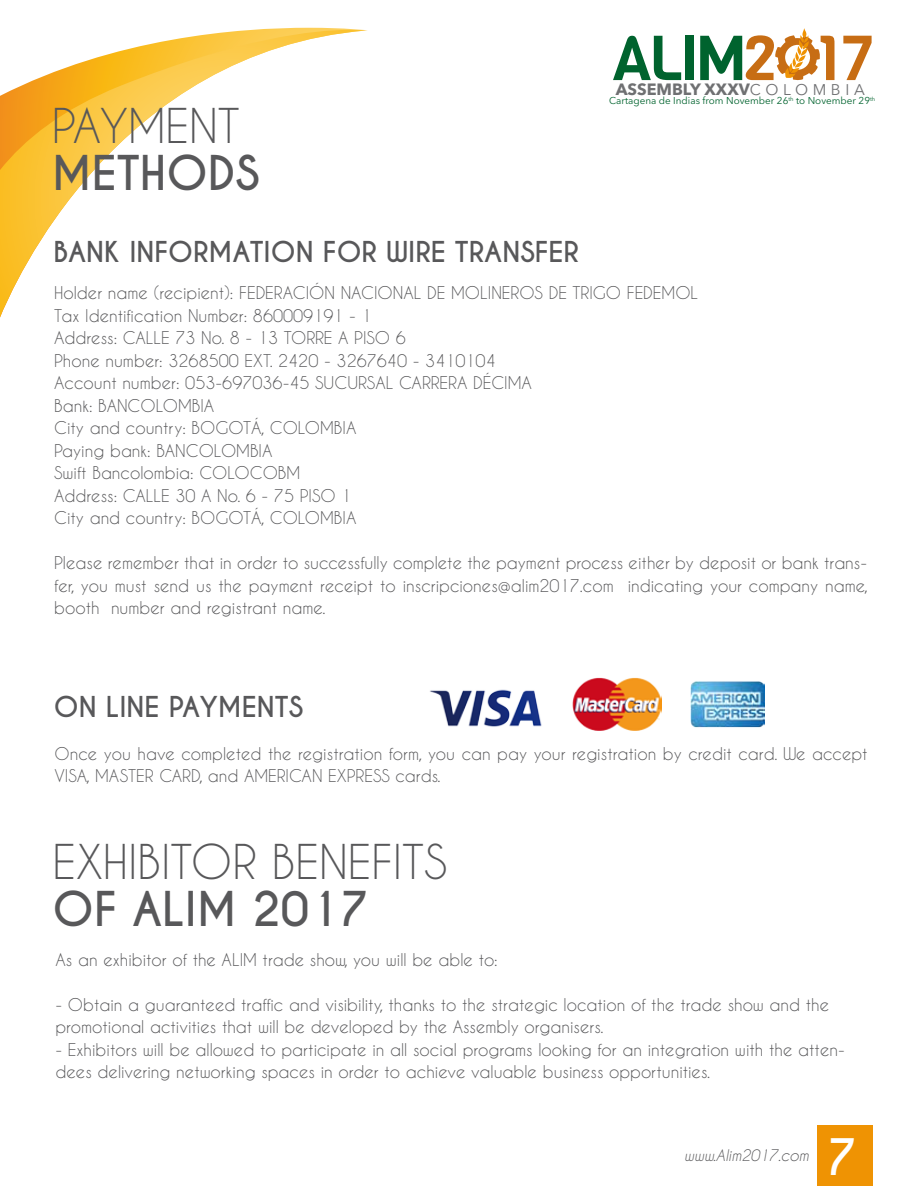
<style>
.page{position:relative;width:918px;height:1188px;background:#fff}
.page>*{position:absolute;margin:0;border:0;box-sizing:border-box;transform-origin:0 0}
.t1{font:700 47.1px "Caviar Dreams";color:#fff}
.t2{font:45px "Caviar Dreams";color:#58585a}
.t3{font:700 45px "Caviar Dreams";color:#58585a}
.t4{font:700 27px "Caviar Dreams";color:#58585a}
.t5{font:16.5px/22.5px "Caviar Dreams";color:#58585a}
.t6{font:700 16.2px "Avenir Next LT Pro";color:#6f7072}
.t7{font:italic 15px "Caviar Dreams";color:#58585a}
.t8{font:9.9px "Avenir Next LT Pro";color:#00632e}
.t9{font:5.7px "Avenir Next LT Pro";color:#00632e}
.s1{font-weight:400;font-size:15.45px}
</style>
<div class="page">
<svg style="left:0;top:30px;width:365px;height:287px"></svg>
<div style="left:817px;top:1126px;width:56px;height:60px;background:#ef9303"></div>
<img style="left:690px;top:681px;width:74px;height:47px">
<img style="left:430px;top:689px;width:112px;height:38px">
<img style="left:573px;top:677px;width:88px;height:54px">
<svg style="left:613px;top:36px;width:68px;height:44px"></svg>
<div style="left:685px;top:36px;width:9px;height:44px;background:#00632e"></div>
<svg style="left:843px;top:36px;width:29px;height:44px"></svg>
<svg style="left:700px;top:28px;width:134px;height:53px"></svg>
<h2 class="t2" style="left:52px;top:99px;width:190px">PAYMENT</h2>
<h2 class="t3" style="left:52px;top:145px;width:209px">METHODS</h2>
<p class="t6" style="left:616px;top:79px;width:251px">ASSEMBLY XXXV<span class="s1">C O L O M B I A</span></p>
<p class="t8" style="left:609px;top:94px;width:262px">Cartagena de Indias from November 26<sup>th</sup> to November 29</p>
<p class="t9" style="left:870px;top:95px;width:7px">th</p>
<h3 class="t4" style="left:53px;top:236px;width:527px">BANK INFORMATION FOR WIRE TRANSFER</h3>
<p class="t5" style="left:54px;top:281px;width:646px">Holder name (recipient): FEDERACIÓN NACIONAL DE MOLINEROS DE TRIGO FEDEMOL Tax Identification Number: 860009191 - 1<br>Address: CALLE 73 No. 8 - 13 TORRE A PISO 6<br>Phone number: 3268500 EXT. 2420 - 3267640 - 3410104<br>Account number: 053-697036-45 SUCURSAL CARRERA DÉCIMA<br>Bank: BANCOLOMBIA<br>City and country: BOGOTÁ, COLOMBIA<br>Paying bank: BANCOLOMBIA<br>Swift Bancolombia: COLOCOBM<br>Address: CALLE 30 A No. 6 - 75 PISO 1<br>City and country: BOGOTÁ, COLOMBIA</p>
<p class="t5" style="left:54px;top:551px;width:815px;text-align:justify">Please remember that in order to successfully complete the payment process either by deposit or bank trans&shy;fer, you must send us the payment receipt to inscripciones@alim2017.com indicating your company name, booth number and registrant name.</p>
<h3 class="t4" style="left:54px;top:690px;width:251px">ON LINE PAYMENTS</h3>
<p class="t5" style="left:55px;top:742px;width:815px">Once you have completed the registration form, you can pay your registration by credit card. We accept<br>VISA, MASTER CARD, and AMERICAN EXPRESS cards.</p>
<h2 class="t2" style="left:53px;top:835px;width:396px">EXHIBITOR BENEFITS</h2>
<h2 class="t3" style="left:53px;top:882px;width:318px">OF ALIM 2017</h2>
<p class="t5" style="left:55px;top:948px;width:444px">As an exhibitor of the ALIM trade show, you will be able to:</p>
<p class="t5" style="left:55px;top:993px;width:775px">- Obtain a guaranteed traffic and visibility, thanks to the strategic location of the trade show and the promotional activities that will be developed by the Assembly organisers.</p>
<p class="t5" style="left:55px;top:1038px;width:791px">- Exhibitors will be allowed to participate in all social programs looking for an integration with the atten&shy;dees delivering networking spaces in order to achieve valuable business opportunities.</p>
<p class="t7" style="left:684px;top:1147px;width:126px">www.Alim2017.com</p>
<h1 class="t1" style="left:828px;top:1128px;width:32px">7</h1>
</div>
